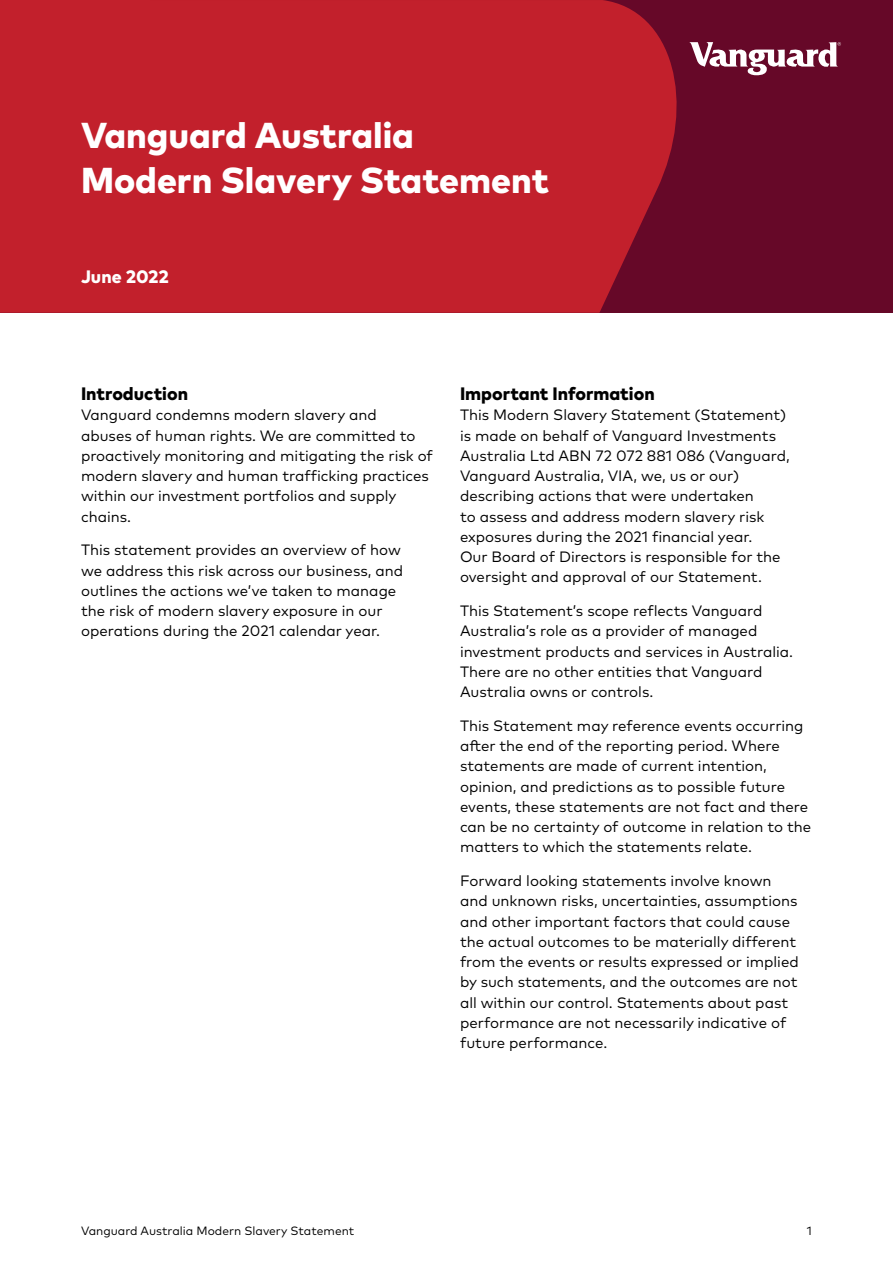
<style>
.page{position:relative;width:893px;height:1263px;background:#fff}
.page>*{position:absolute;margin:0;border:0;box-sizing:border-box;transform-origin:0 0}
.t1{font:800 36px/45px "Mark Pro";color:#fff}
.t2{font:800 18px "Mark Pro";color:#000}
.t3{font:800 18px "Mark Pro";color:#fff}
.t4{font:15px/20.2px "Mark Pro";color:#000}
.t5{font:12px "Mark Pro";color:#000}
</style>
<div class="page">
<div style="left:0;top:0;width:893px;height:313px;background:#660828"></div>
<div style="left:0;top:0;width:677px;height:313px;background:#c2202c"></div>
<svg style="left:689px;top:42px;width:152px;height:33px"></svg>
<h1 class="t1" style="left:81px;top:110px;width:469px">Vanguard Australia<br>Modern Slavery Statement</h1>
<p class="t3" style="left:81px;top:263px;width:89px">June 2022</p>
<p class="t2" style="left:81px;top:380px;width:109px">Introduction</p>
<p class="t4" style="left:81px;top:404px;width:354px">Vanguard condemns modern slavery and<br>abuses of human rights. We are committed to proactively monitoring and mitigating the risk of modern slavery and human trafficking practices within our investment portfolios and supply chains.</p>
<p class="t4" style="left:81px;top:539px;width:324px">This statement provides an overview of how we address this risk across our business, and outlines the actions we’ve taken to manage the risk of modern slavery exposure in our operations during the 2021 calendar year.</p>
<p class="t2" style="left:460px;top:380px;width:196px">Important Information</p>
<p class="t4" style="left:460px;top:404px;width:331px">This Modern Slavery Statement (Statement) is made on behalf of Vanguard Investments Australia Ltd ABN 72 072 881 086 (Vanguard, Vanguard Australia, VIA, we, us or our) describing actions that were undertaken<br>to assess and address modern slavery risk exposures during the 2021 financial year.<br>Our Board of Directors is responsible for the oversight and approval of our Statement.</p>
<p class="t4" style="left:460px;top:599px;width:335px">This Statement’s scope reflects Vanguard Australia’s role as a provider of managed investment products and services in Australia.<br>There are no other entities that Vanguard Australia owns or controls.</p>
<p class="t4" style="left:460px;top:714px;width:353px">This Statement may reference events occurring after the end of the reporting period. Where statements are made of current intention, opinion, and predictions as to possible future events, these statements are not fact and there can be no certainty of outcome in relation to the matters to which the statements relate.</p>
<p class="t4" style="left:460px;top:869px;width:340px">Forward looking statements involve known and unknown risks, uncertainties, assumptions and other important factors that could cause the actual outcomes to be materially different from the events or results expressed or implied by such statements, and the outcomes are not all within our control. Statements about past performance are not necessarily indicative of future performance.</p>
<p class="t5" style="left:81px;top:1222px;width:275px">Vanguard Australia Modern Slavery Statement</p>
<p class="t5" style="left:807px;top:1222px;width:7px">1</p>
</div>
